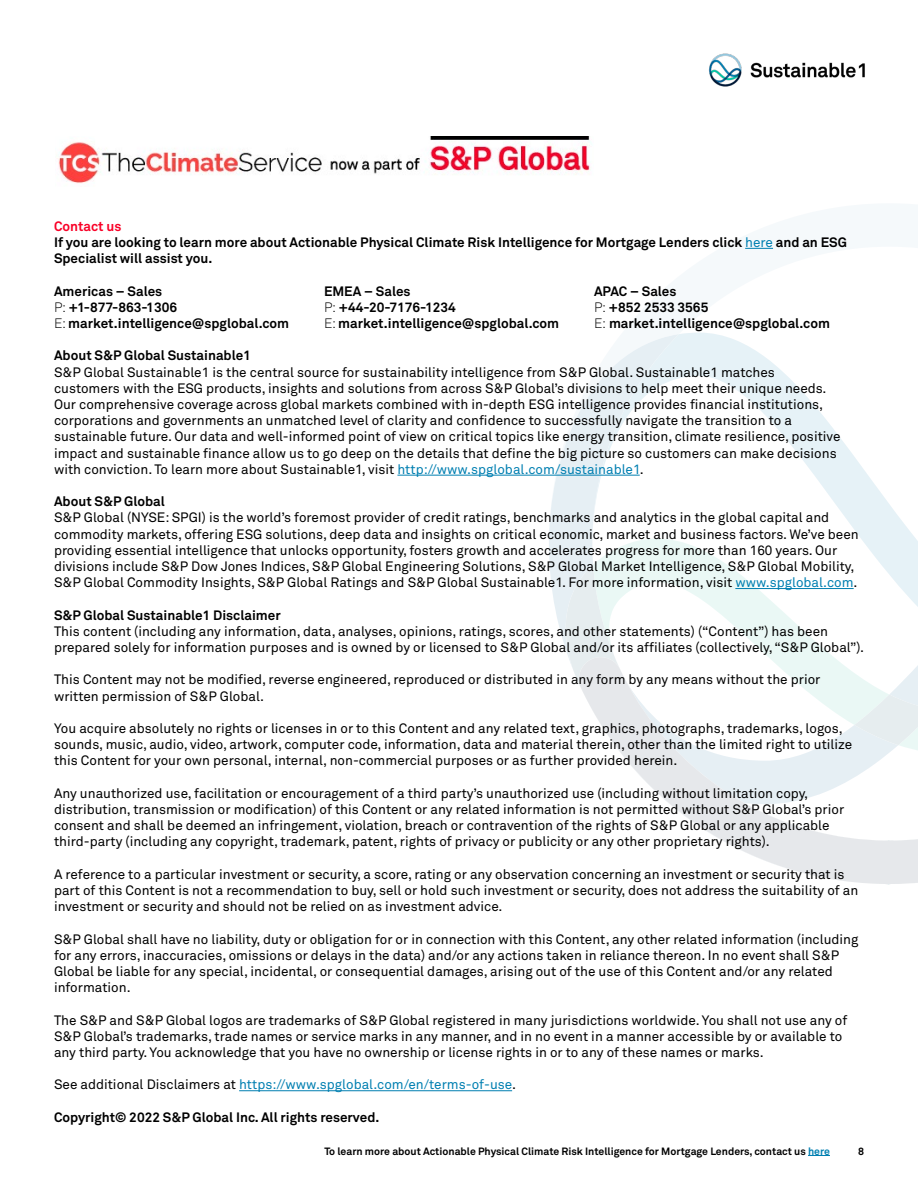
<style>
.page{position:relative;width:918px;height:1188px;background:#fff}
.page>*{position:absolute;margin:0;border:0;box-sizing:border-box;transform-origin:0 0}
.t1{font:13.5px/16.2px "Akkurat Pro";color:#000}
.t2{font:700 13.5px/16.2px "Akkurat Pro";color:#000}
.t3{font:13.5px "Akkurat Pro";color:#007fb1}
.t4{font:700 10.5px "Akkurat Pro";color:#000}
.s1{color:#f90027}
.s2{font-weight:400;color:#007fb1}
.s3{font-family:"Akkurat Light Pro";font-weight:400}
.s4{color:#007fb1}
.s5{color:#000}
</style>
<div class="page">
<img style="left:709px;top:53px;width:156px;height:34px">
<svg style="left:679px;top:333px;width:237px;height:206px"></svg>
<svg style="left:549px;top:334px;width:130px;height:315px"></svg>
<svg style="left:593px;top:539px;width:325px;height:26px"></svg>
<svg style="left:566px;top:565px;width:352px;height:106px"></svg>
<svg style="left:576px;top:566px;width:342px;height:318px"></svg>
<svg style="left:745px;top:248px;width:28px;height:1px"></svg>
<hr style="left:397px;top:475px;width:243px;height:1px;background:#007fb1">
<hr style="left:735px;top:588px;width:119px;height:1px;background:#007fb1">
<hr style="left:239px;top:1090px;width:273px;height:1px;background:#007fb1">
<img style="left:58px;top:136px;width:533px;height:48px">
<svg style="left:808px;top:1155px;width:22px;height:1px"></svg>
<p class="t2" style="left:54px;top:218px;width:794px"><span class="s1">Contact us<br></span>If you are looking to learn more about Actionable Physical Climate Risk Intelligence for Mortgage Lenders click <span class="s2">here</span> and an ESG<br>Specialist will assist you.</p>
<p class="t2" style="left:54px;top:283px;width:110px">Americas – Sales</p>
<p class="t2" style="left:324px;top:283px;width:88px">EMEA – Sales</p>
<p class="t2" style="left:594px;top:283px;width:84px">APAC – Sales</p>
<p class="t2" style="left:54px;top:299px;width:125px"><span class="s3">P:</span> +1-877-863-1306</p>
<p class="t2" style="left:324px;top:299px;width:133px"><span class="s3">P:</span> +44-20-7176-1234</p>
<p class="t2" style="left:594px;top:299px;width:116px"><span class="s3">P:</span> +852 2533 3565</p>
<p class="t2" style="left:54px;top:315px;width:237px"><span class="s3">E:</span> market.intelligence@spglobal.com</p>
<p class="t2" style="left:324px;top:315px;width:237px"><span class="s3">E:</span> market.intelligence@spglobal.com</p>
<p class="t2" style="left:594px;top:315px;width:238px"><span class="s3">E:</span> market.intelligence@spglobal.com</p>
<p class="t2" style="left:54px;top:348px;width:198px">About S&amp;P Global Sustainable1</p>
<p class="t1" style="left:54px;top:364px;width:788px">S&amp;P Global Sustainable1 is the central source for sustainability intelligence from S&amp;P Global. Sustainable1 matches customers with the ESG products, insights and solutions from across S&amp;P Global’s divisions to help meet their unique needs.<br>Our comprehensive coverage across global markets combined with in-depth ESG intelligence provides financial institutions, corporations and governments an unmatched level of clarity and confidence to successfully navigate the transition to a sustainable future. Our data and well-informed point of view on critical topics like energy transition, climate resilience, positive impact and sustainable finance allow us to go deep on the details that define the big picture so customers can make decisions with conviction. To learn more about Sustainable1, visit <span class="s4">http://www.spglobal.com/sustainable1</span>.</p>
<p class="t2" style="left:54px;top:494px;width:112px">About S&amp;P Global</p>
<p class="t1" style="left:54px;top:510px;width:806px">S&amp;P Global (NYSE: SPGI) is the world’s foremost provider of credit ratings, benchmarks and analytics in the global capital and commodity markets, offering ESG solutions, deep data and insights on critical economic, market and business factors. We’ve been providing essential intelligence that unlocks opportunity, fosters growth and accelerates progress for more than 160 years. Our divisions include S&amp;P Dow Jones Indices, S&amp;P Global Engineering Solutions, S&amp;P Global Market Intelligence, S&amp;P Global Mobility, S&amp;P Global Commodity Insights, S&amp;P Global Ratings and S&amp;P Global Sustainable1. For more information, visit <span class="s4">www.spglobal.com</span>.</p>
<p class="t2" style="left:54px;top:607px;width:228px">S&amp;P Global Sustainable1 Disclaimer</p>
<p class="t1" style="left:54px;top:623px;width:812px">This content (including any information, data, analyses, opinions, ratings, scores, and other statements) (“Content”) has been prepared solely for information purposes and is owned by or licensed to S&amp;P Global and/or its affiliates (collectively, “S&amp;P Global”).</p>
<p class="t1" style="left:54px;top:672px;width:768px">This Content may not be modified, reverse engineered, reproduced or distributed in any form by any means without the prior written permission of S&amp;P Global.</p>
<p class="t1" style="left:54px;top:721px;width:800px">You acquire absolutely no rights or licenses in or to this Content and any related text, graphics, photographs, trademarks, logos, sounds, music, audio, video, artwork, computer code, information, data and material therein, other than the limited right to utilize this Content for your own personal, internal, non-commercial purposes or as further provided herein.</p>
<p class="t1" style="left:54px;top:785px;width:792px">Any unauthorized use, facilitation or encouragement of a third party’s unauthorized use (including without limitation copy, distribution, transmission or modification) of this Content or any related information is not permitted without S&amp;P Global’s prior consent and shall be deemed an infringement, violation, breach or contravention of the rights of S&amp;P Global or any applicable third-party (including any copyright, trademark, patent, rights of privacy or publicity or any other proprietary rights).</p>
<p class="t1" style="left:54px;top:866px;width:806px">A reference to a particular investment or security, a score, rating or any observation concerning an investment or security that is part of this Content is not a recommendation to buy, sell or hold such investment or security, does not address the suitability of an investment or security and should not be relied on as investment advice.</p>
<p class="t1" style="left:54px;top:931px;width:806px">S&amp;P Global shall have no liability, duty or obligation for or in connection with this Content, any other related information (including for any errors, inaccuracies, omissions or delays in the data) and/or any actions taken in reliance thereon. In no event shall S&amp;P Global be liable for any special, incidental, or consequential damages, arising out of the use of this Content and/or any related information.</p>
<p class="t1" style="left:54px;top:1012px;width:795px">The S&amp;P and S&amp;P Global logos are trademarks of S&amp;P Global registered in many jurisdictions worldwide. You shall not use any of<br>S&amp;P Global’s trademarks, trade names or service marks in any manner, and in no event in a manner accessible by or available to any third party. You acknowledge that you have no ownership or license rights in or to any of these names or marks.</p>
<p class="t3" style="left:54px;top:1077px;width:464px"><span class="s5">See additional Disclaimers at</span> https://www.spglobal.com/en/terms-of-use<span class="s5">.</span></p>
<p class="t2" style="left:54px;top:1109px;width:327px">Copyright© 2022 S&amp;P Global Inc. All rights reserved.</p>
<p class="t4" style="left:324px;top:1144px;width:507px">To learn more about Actionable Physical Climate Risk Intelligence for Mortgage Lenders, contact us <span class="s4">here</span></p>
<p class="t4" style="left:858px;top:1144px;width:7px">8</p>
</div>
